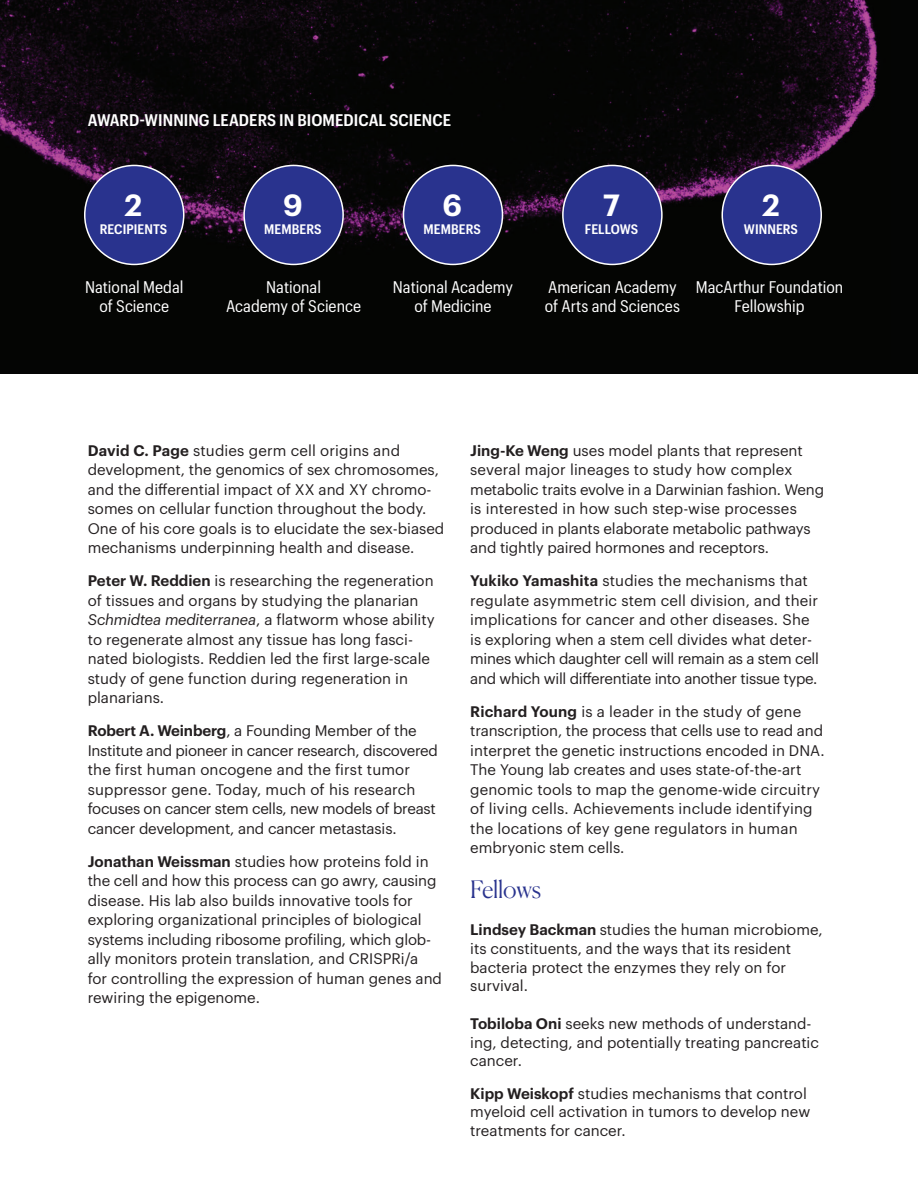
<style>
.page{position:relative;width:918px;height:1188px;background:#fff}
.page>*{position:absolute;margin:0;border:0;box-sizing:border-box;transform-origin:0 0}
.t1{font:600 30px "Graphik";color:#fff}
.t2{font:300 24px "Canela";letter-spacing:-.01em;color:#29338e}
.t3{font:16.5px/19.5px "Graphik Compact";color:#fff;text-align:center}
.t4{font:600 16.5px "Graphik Compact";letter-spacing:.005em;color:#fff}
.t5{font:15px/19.5px "Graphik";color:#231f20}
.t6{font:600 13.5px "Graphik Compact";letter-spacing:.005em;color:#fff}
.s1{font-weight:600}
.s2{font-style:italic}
</style>
<div class="page">
<img style="left:0;top:0;width:918px;height:374px">
<div style="left:244px;top:165px;width:99px;height:99px;background:#29338e;border-radius:50%"></div>
<div style="left:243px;top:165px;width:101px;height:100px;border:2px solid #fff;border-radius:50%"></div>
<div style="left:404px;top:165px;width:98px;height:99px;background:#29338e;border-radius:50%"></div>
<div style="left:403px;top:165px;width:100px;height:100px;border:2px solid #fff;border-radius:50%"></div>
<div style="left:563px;top:165px;width:99px;height:99px;background:#29338e;border-radius:50%"></div>
<div style="left:562px;top:165px;width:101px;height:100px;border:2px solid #fff;border-radius:50%"></div>
<div style="left:722px;top:165px;width:99px;height:99px;background:#29338e;border-radius:50%"></div>
<div style="left:722px;top:165px;width:100px;height:100px;border:2px solid #fff;border-radius:50%"></div>
<div style="left:85px;top:165px;width:99px;height:99px;background:#29338e;border-radius:50%"></div>
<div style="left:84px;top:165px;width:100px;height:100px;border:2px solid #fff;border-radius:50%"></div>
<p class="t4" style="left:88px;top:108px;width:365px">AWARD-WINNING LEADERS IN BIOMEDICAL SCIENCE</p>
<h1 class="t1" style="left:125px;top:183px;width:19px">2</h1>
<p class="t6" style="left:100px;top:220px;width:69px">RECIPIENTS</p>
<h1 class="t1" style="left:283px;top:183px;width:21px">9</h1>
<p class="t6" style="left:264px;top:220px;width:59px">MEMBERS</p>
<h1 class="t1" style="left:442px;top:183px;width:21px">6</h1>
<p class="t6" style="left:424px;top:220px;width:59px">MEMBERS</p>
<h1 class="t1" style="left:603px;top:183px;width:18px">7</h1>
<p class="t6" style="left:585px;top:220px;width:55px">FELLOWS</p>
<h1 class="t1" style="left:762px;top:183px;width:19px">2</h1>
<p class="t6" style="left:744px;top:220px;width:56px">WINNERS</p>
<p class="t3" style="left:85px;top:276px;width:100px">National Medal of Science</p>
<p class="t3" style="left:226px;top:276px;width:136px">National<br>Academy of Science</p>
<p class="t3" style="left:393px;top:276px;width:122px">National Academy of Medicine</p>
<p class="t3" style="left:545px;top:276px;width:137px;text-align:left">American Academy of Arts and Sciences</p>
<p class="t3" style="left:696px;top:276px;width:149px">MacArthur Foundation<br>Fellowship</p>
<p class="t5" style="left:88px;top:440px;width:358px"><span class="s1">David C. Page</span> studies germ cell origins and development, the genomics of sex chromosomes, and the differential impact of XX and XY chromo&shy;somes on cellular function throughout the body.<br>One of his core goals is to elucidate the sex-biased mechanisms underpinning health and disease.</p>
<p class="t5" style="left:88px;top:570px;width:348px"><span class="s1">Peter W. Reddien</span> is researching the regeneration of tissues and organs by studying the planarian <span class="s2">Schmidtea mediterranea</span>, a flatworm whose ability to regenerate almost any tissue has long fasci&shy;nated biologists. Reddien led the first large-scale study of gene function during regeneration in planarians.</p>
<p class="t5" style="left:88px;top:720px;width:352px"><span class="s1">Robert A. Weinberg</span>, a Founding Member of the Institute and pioneer in cancer research, discovered the first human oncogene and the first tumor suppressor gene. Today, much of his research focuses on cancer stem cells, new models of breast cancer development, and cancer metastasis.</p>
<p class="t5" style="left:88px;top:851px;width:356px"><span class="s1">Jonathan Weissman</span> studies how proteins fold in the cell and how this process can go awry, causing disease. His lab also builds innovative tools for exploring organizational principles of biological systems including ribosome profiling, which glob&shy;ally monitors protein translation, and CRISPRi/a<br>for controlling the expression of human genes and rewiring the epigenome.</p>
<p class="t5" style="left:470px;top:440px;width:355px"><span class="s1">Jing-Ke Weng</span> uses model plants that represent several major lineages to study how complex metabolic traits evolve in a Darwinian fashion. Weng is interested in how such step-wise processes produced in plants elaborate metabolic pathways and tightly paired hormones and receptors.</p>
<p class="t5" style="left:470px;top:570px;width:350px"><span class="s1">Yukiko Yamashita</span> studies the mechanisms that regulate asymmetric stem cell division, and their implications for cancer and other diseases. She is exploring when a stem cell divides what deter&shy;mines which daughter cell will remain as a stem cell and which will differentiate into another tissue type.</p>
<p class="t5" style="left:470px;top:701px;width:356px"><span class="s1">Richard Young</span> is a leader in the study of gene transcription, the process that cells use to read and interpret the genetic instructions encoded in DNA.<br>The Young lab creates and uses state-of-the-art genomic tools to map the genome-wide circuitry of living cells. Achievements include identifying the locations of key gene regulators in human embryonic stem cells.</p>
<h2 class="t2" style="left:470px;top:871px;width:72px">Fellows</h2>
<p class="t5" style="left:470px;top:919px;width:354px;line-height:18.8px"><span class="s1">Lindsey Backman</span> studies the human microbiome, its constituents, and the ways that its resident bacteria protect the enzymes they rely on for survival.</p>
<p class="t5" style="left:470px;top:1013px;width:350px;line-height:18.8px"><span class="s1">Tobiloba Oni</span> seeks new methods of understand&shy;ing, detecting, and potentially treating pancreatic cancer.</p>
<p class="t5" style="left:470px;top:1083px;width:342px;line-height:18.8px"><span class="s1">Kipp Weiskopf</span> studies mechanisms that control myeloid cell activation in tumors to develop new treatments for cancer.</p>
</div>
